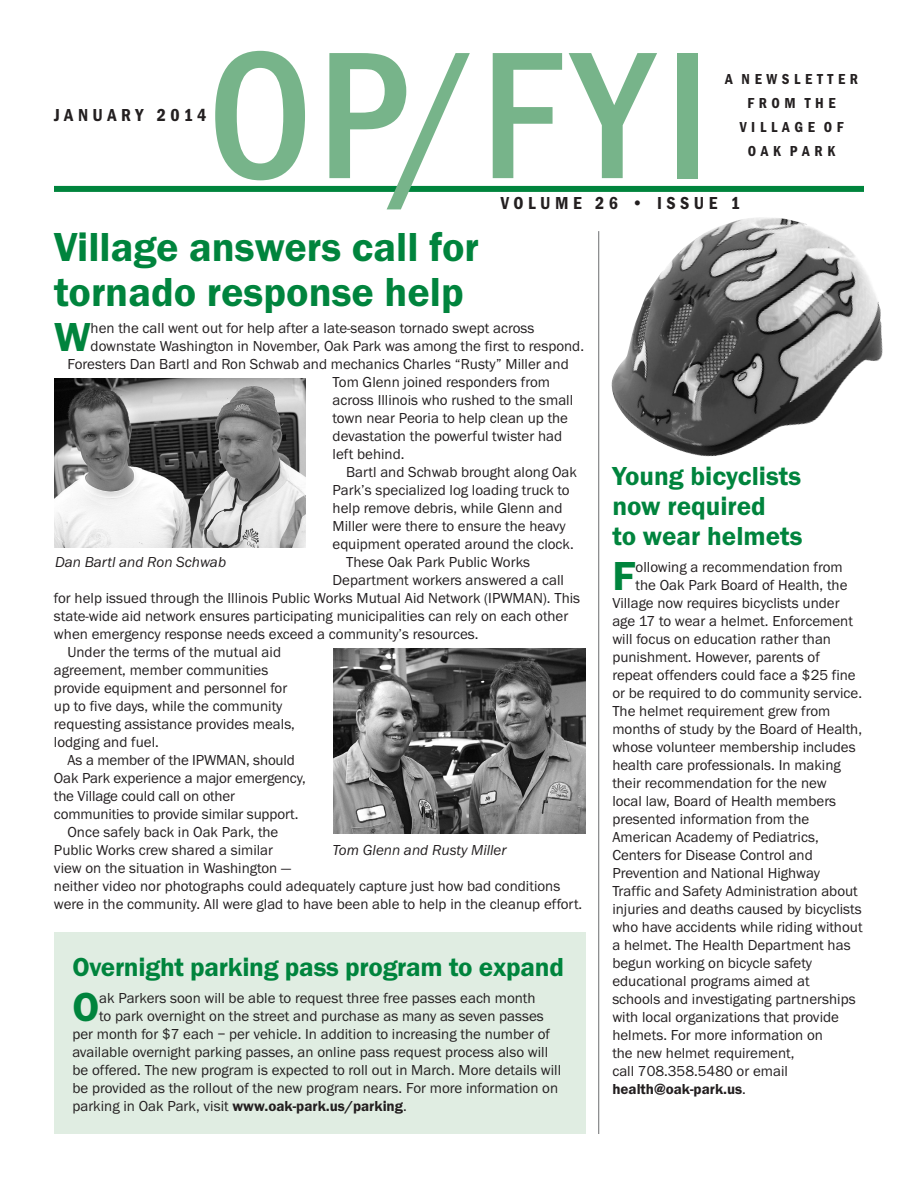
<style>
.page{position:relative;width:918px;height:1188px;background:#fff}
.page>*{position:absolute;margin:0;border:0;box-sizing:border-box;transform-origin:0 0}
.t1{font:500 condensed 187.5px "Franklin Gothic EF";color:#77b48a}
.t2{font:600 42px/45px "Franklin Gothic EF";color:#00843d}
.t3{font:600 27px/30px "Franklin Gothic EF";letter-spacing:-.01em;color:#00843d}
.t4{font:600 condensed 18px "Franklin Gothic EF";letter-spacing:.25em;color:#231f20}
.t5{font:15px "Franklin Gothic EF";color:#231f20}
.t6{font:italic 15px "Franklin Gothic EF";color:#231f20}
.t7{font:600 condensed 15px/24px "Franklin Gothic EF";color:#231f20;text-align:center}
.t8{font:600 15px "Franklin Gothic EF";color:#231f20}
.s1{font-weight:600}
.s2{font-weight:400}
</style>
<div class="page">
<div style="left:54px;top:932px;width:532px;height:202px;background:#e0ede2"></div>
<img style="left:611px;top:217px;width:272px;height:240px">
<div style="left:54px;top:186px;width:810px;height:6px;background:#00843d"></div>
<hr style="left:598px;top:231px;width:1px;height:903px;background:#6c6d70">
<img style="left:333px;top:649px;width:253px;height:185px">
<img style="left:54px;top:378px;width:252px;height:170px">
<p class="t4" style="left:54px;top:105px;width:154px">JANUARY 2014</p>
<h1 class="t1" style="left:207px;top:10px;width:504px">OP/FYI</h1>
<p class="t7" style="left:725px;top:68px;width:133px">A N E W S L E T T E R<br>F R O M T H E<br>V I L L A G E O F<br>O A K P A R K</p>
<p class="t4" style="left:501px;top:192px;width:241px">VOLU ME 26 • ISSU E 1</p>
<h2 class="t2" style="left:54px;top:225px;width:427px">Village answers call for tornado response help<br>W</h2>
<p class="t5" style="left:91px;top:320px;width:445px">hen the call went out for help after a late-season tornado swept across</p>
<p class="t5" style="left:91px;top:338px;width:495px">downstate Washington in November, Oak Park was among the first to respond.</p>
<p class="t5" style="left:67px;top:356px;width:503px">Foresters Dan Bartl and Ron Schwab and mechanics Charles “Rusty” Miller and</p>
<p class="t5" style="left:333px;top:374px;width:219px">Tom Glenn joined responders from</p>
<p class="t5" style="left:333px;top:392px;width:242px">across Illinois who rushed to the small</p>
<p class="t5" style="left:333px;top:410px;width:237px">town near Peoria to help clean up the</p>
<p class="t5" style="left:333px;top:428px;width:231px">devastation the powerful twister had</p>
<p class="t5" style="left:333px;top:446px;width:73px">left behind.</p>
<p class="t5" style="left:346px;top:464px;width:232px">Bartl and Schwab brought along Oak</p>
<p class="t5" style="left:333px;top:482px;width:239px">Park’s specialized log loading truck to</p>
<p class="t5" style="left:333px;top:500px;width:231px">help remove debris, while Glenn and</p>
<p class="t5" style="left:333px;top:518px;width:235px">Miller were there to ensure the heavy</p>
<p class="t5" style="left:333px;top:536px;width:243px">equipment operated around the clock.</p>
<p class="t5" style="left:346px;top:554px;width:185px">These Oak Park Public Works</p>
<p class="t5" style="left:333px;top:572px;width:233px">Department workers answered a call</p>
<p class="t5" style="left:54px;top:590px;width:528px">for help issued through the Illinois Public Works Mutual Aid Network (IPWMAN). This</p>
<p class="t5" style="left:54px;top:608px;width:516px">state-wide aid network ensures participating municipalities can rely on each other</p>
<p class="t5" style="left:54px;top:626px;width:426px">when emergency response needs exceed a community’s resources.</p>
<p class="t5" style="left:67px;top:644px;width:215px">Under the terms of the mutual aid</p>
<p class="t5" style="left:54px;top:662px;width:216px">agreement, member communities</p>
<p class="t5" style="left:54px;top:680px;width:235px">provide equipment and personnel for</p>
<p class="t5" style="left:54px;top:698px;width:230px">up to five days, while the community</p>
<p class="t5" style="left:54px;top:716px;width:243px">requesting assistance provides meals,</p>
<p class="t5" style="left:54px;top:734px;width:106px">lodging and fuel.</p>
<p class="t5" style="left:67px;top:752px;width:229px">As a member of the IPWMAN, should</p>
<p class="t5" style="left:54px;top:770px;width:253px">Oak Park experience a major emergency,</p>
<p class="t5" style="left:54px;top:788px;width:183px">the Village could call on other</p>
<p class="t5" style="left:54px;top:806px;width:246px">communities to provide similar support.</p>
<p class="t5" style="left:67px;top:824px;width:212px">Once safely back in Oak Park, the</p>
<p class="t5" style="left:54px;top:842px;width:221px">Public Works crew shared a similar</p>
<p class="t5" style="left:54px;top:860px;width:239px">view on the situation in Washington —</p>
<p class="t5" style="left:54px;top:878px;width:508px">neither video nor photographs could adequately capture just how bad conditions</p>
<p class="t5" style="left:54px;top:896px;width:530px">were in the community. All were glad to have been able to help in the cleanup effort.</p>
<p class="t6" style="left:55px;top:554px;width:173px">Dan Bartl and Ron Schwab</p>
<p class="t6" style="left:333px;top:842px;width:175px">Tom Glenn and Rusty Miller</p>
<h3 class="t3" style="left:72px;top:952px;width:493px">Overnight parking pass program to expand</h3>
<h2 class="t2" style="left:72px;top:984px;width:28px">O</h2>
<p class="t5" style="left:99px;top:989px;width:438px">ak Parkers soon will be able to request three free passes each month</p>
<p class="t5" style="left:99px;top:1007px;width:446px">to park overnight on the street and purchase as many as seven passes</p>
<p class="t5" style="left:72px;top:1025px;width:479px">per month for $7 each – per vehicle. In addition to increasing the number of</p>
<p class="t5" style="left:72px;top:1043px;width:477px">available overnight parking passes, an online pass request process also will</p>
<p class="t5" style="left:72px;top:1061px;width:490px">be offered. The new program is expected to roll out in March. More details will</p>
<p class="t5" style="left:72px;top:1079px;width:487px">be provided as the rollout of the new program nears. For more information on</p>
<p class="t5" style="left:72px;top:1097px;width:336px">parking in Oak Park, visit <span class="s1">www.oak-park.us/parking</span>.</p>
<h3 class="t3" style="left:612px;top:461px;width:192px">Young bicyclists now required<br>to wear helmets</h3>
<h2 class="t2" style="left:612px;top:553px;width:25px">F</h2>
<p class="t5" style="left:636px;top:558px;width:209px">ollowing a recommendation from</p>
<p class="t5" style="left:636px;top:576px;width:213px">the Oak Park Board of Health, the</p>
<p class="t5" style="left:612px;top:594px;width:229px">Village now requires bicyclists under</p>
<p class="t5" style="left:612px;top:612px;width:242px">age 17 to wear a helmet. Enforcement</p>
<p class="t5" style="left:612px;top:630px;width:220px">will focus on education rather than</p>
<p class="t5" style="left:612px;top:648px;width:209px">punishment. However, parents of</p>
<p class="t5" style="left:612px;top:666px;width:245px">repeat offenders could face a $25 fine</p>
<p class="t5" style="left:612px;top:684px;width:251px">or be required to do community service.</p>
<p class="t5" style="left:612px;top:702px;width:220px">The helmet requirement grew from</p>
<p class="t5" style="left:612px;top:720px;width:251px">months of study by the Board of Health,</p>
<p class="t5" style="left:612px;top:738px;width:245px">whose volunteer membership includes</p>
<p class="t5" style="left:612px;top:756px;width:230px">health care professionals. In making</p>
<p class="t5" style="left:612px;top:774px;width:216px">their recommendation for the new</p>
<p class="t5" style="left:612px;top:792px;width:225px">local law, Board of Health members</p>
<p class="t5" style="left:612px;top:810px;width:198px">presented information from the</p>
<p class="t5" style="left:612px;top:828px;width:208px">American Academy of Pediatrics,</p>
<p class="t5" style="left:612px;top:846px;width:202px">Centers for Disease Control and</p>
<p class="t5" style="left:612px;top:864px;width:209px">Prevention and National Highway</p>
<p class="t5" style="left:612px;top:882px;width:247px">Traffic and Safety Administration about</p>
<p class="t5" style="left:612px;top:900px;width:251px">injuries and deaths caused by bicyclists</p>
<p class="t5" style="left:612px;top:918px;width:252px">who have accidents while riding without</p>
<p class="t5" style="left:612px;top:936px;width:240px">a helmet. The Health Department has</p>
<p class="t5" style="left:612px;top:954px;width:201px">begun working on bicycle safety</p>
<p class="t5" style="left:612px;top:972px;width:199px">educational programs aimed at</p>
<p class="t5" style="left:612px;top:990px;width:245px">schools and investigating partnerships</p>
<p class="t5" style="left:612px;top:1008px;width:228px">with local organizations that provide</p>
<p class="t5" style="left:612px;top:1026px;width:212px">helmets. For more information on</p>
<p class="t5" style="left:612px;top:1044px;width:184px">the new helmet requirement,</p>
<p class="t5" style="left:612px;top:1062px;width:177px">call 708.358.5480 or email</p>
<p class="t8" style="left:612px;top:1080px;width:135px">health@oak-park.us<span class="s2">.</span></p>
</div>
